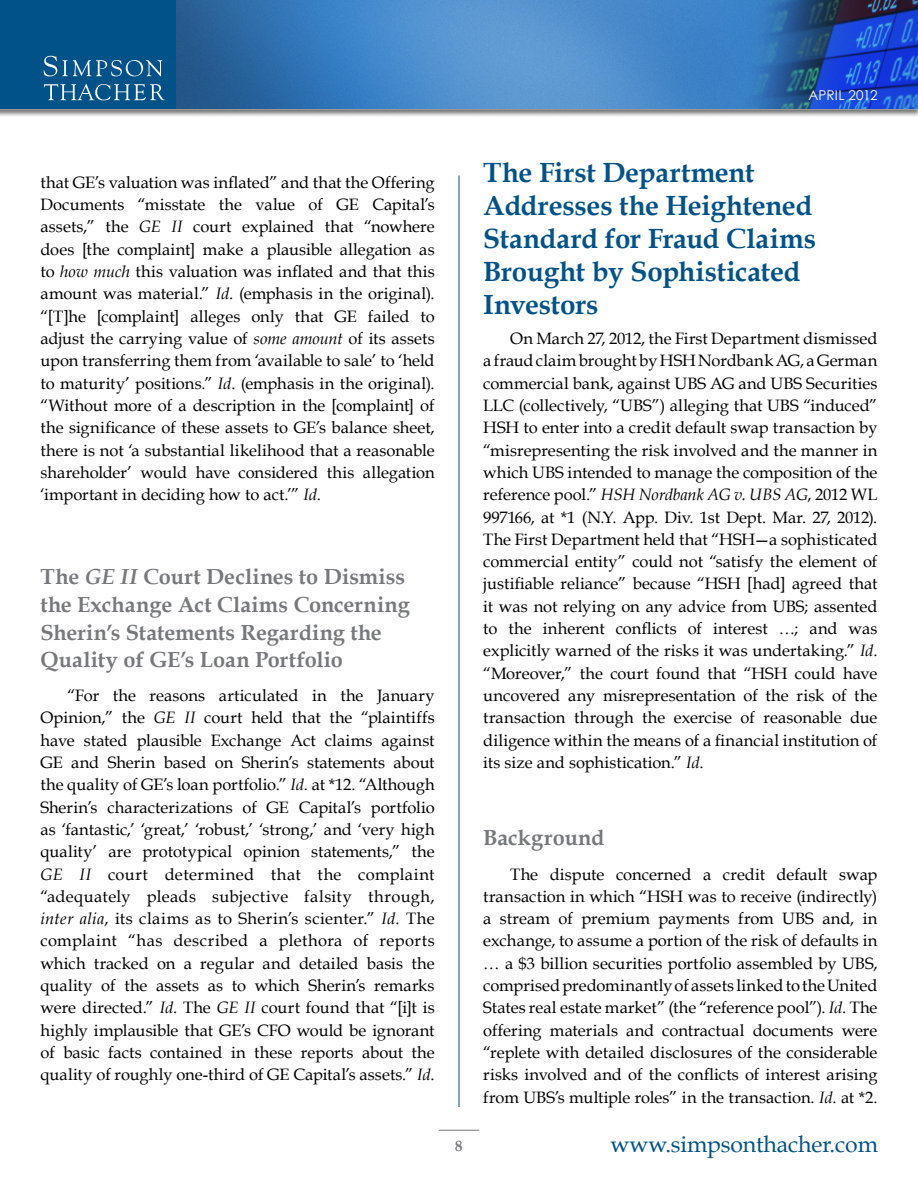
<style>
.page{position:relative;width:918px;height:1188px;background:#fff}
.page>*{position:absolute;margin:0;border:0;box-sizing:border-box;transform-origin:0 0}
.t1{font:700 27.75px/33px "Book Antiqua";letter-spacing:-.01em;color:#005288}
.t2{font:22.95px "Book Antiqua";letter-spacing:-.005em;color:#005288}
.t3{font:700 21.75px/27.8px "Book Antiqua";letter-spacing:.005em;color:#77787b}
.t4{font:16.5px/22.4px "Book Antiqua";color:#000;text-align:justify}
.t5{font:700 15px "Book Antiqua";color:#77787b}
.t6{font:13.5px "Century Gothic";letter-spacing:-.005em;color:#fff}
.s1{font-style:italic}
</style>
<div class="page">
<img style="left:0;top:108px;width:918px;height:8px">
<img style="left:177px;top:0;width:741px;height:109px">
<div style="left:0;top:0;width:176px;height:109px;background:#005288"></div>
<svg style="left:44px;top:56px;width:118px;height:20px"></svg>
<svg style="left:44px;top:84px;width:121px;height:16px"></svg>
<hr style="left:459px;top:176px;width:1px;height:931px;background:#005288">
<hr style="left:439px;top:1130px;width:40px;height:1px;background:#77787b">
<p class="t6" style="left:808px;top:87px;width:71px">April 2012</p>
<p class="t4" style="left:40px;top:171px;width:396px">that GE’s valuation was inflated” and that the Offering Documents “misstate the value of GE Capital’s assets,” the <span class="s1">GE II</span> court explained that “nowhere does [the complaint] make a plausible allegation as to <span class="s1">how much</span> this valuation was inflated and that this amount was material.” <span class="s1">Id</span>. (emphasis in the original). “[T]he [complaint] alleges only that GE failed to adjust the carrying value of <span class="s1">some amount</span> of its assets upon transferring them from ‘available to sale’ to ‘held to maturity’ positions.” <span class="s1">Id</span>. (emphasis in the original). “Without more of a description in the [complaint] of the significance of these assets to GE’s balance sheet, there is not ‘a substantial likelihood that a reasonable shareholder’ would have considered this allegation ‘important in deciding how to act.’” <span class="s1">Id</span>.</p>
<h3 class="t3" style="left:40px;top:563px;width:371px">The <span class="s1">GE II</span> Court Declines to Dismiss the Exchange Act Claims Concerning Sherin’s Statements Regarding the Quality of GE’s Loan Portfolio</h3>
<p class="t4" style="left:41px;top:684px;width:396px;text-indent:27px">“For the reasons articulated in the January Opinion,” the <span class="s1">GE II</span> court held that the “plaintiffs have stated plausible Exchange Act claims against GE and Sherin based on Sherin’s statements about the quality of GE’s loan portfolio.” <span class="s1">Id</span>. at *12. “Although Sherin’s characterizations of GE Capital’s portfolio as ‘fantastic,’ ‘great,’ ‘robust,’ ‘strong,’ and ‘very high quality’ are prototypical opinion statements,” the <span class="s1">GE II</span> court determined that the complaint “adequately pleads subjective falsity through, <span class="s1">inter alia</span>, its claims as to Sherin’s scienter.” <span class="s1">Id</span>. The complaint “has described a plethora of reports which tracked on a regular and detailed basis the quality of the assets as to which Sherin’s remarks were directed.” <span class="s1">Id</span>. The <span class="s1">GE II</span> court found that “[i]t is highly implausible that GE’s CFO would be ignorant of basic facts contained in these reports about the quality of roughly one-third of GE Capital’s assets.” <span class="s1">Id</span>.</p>
<h1 class="t1" style="left:483px;top:157px;width:334px">The First Department<br>Addresses the Heightened<br>Standard for Fraud Claims<br>Brought by Sophisticated<br>Investors</h1>
<p class="t4" style="left:483px;top:327px;width:396px;text-indent:27px">On March 27, 2012, the First Department dismissed a fraud claim brought by HSH Nordbank AG, a German commercial bank, against UBS AG and UBS Securities LLC (collectively, “UBS”) alleging that UBS “induced” HSH to enter into a credit default swap transaction by “misrepresenting the risk involved and the manner in which UBS intended to manage the composition of the reference pool.” <span class="s1">HSH Nordbank AG v. UBS AG</span>, 2012 WL 997166, at *1 (N.Y. App. Div. 1st Dept. Mar. 27, 2012).<br>The First Department held that “HSH—a sophisticated commercial entity” could not “satisfy the element of justifiable reliance” because “HSH [had] agreed that it was not relying on any advice from UBS; assented to the inherent conflicts of interest …; and was explicitly warned of the risks it was undertaking.” <span class="s1">Id</span>. “Moreover,” the court found that “HSH could have uncovered any misrepresentation of the risk of the transaction through the exercise of reasonable due diligence within the means of a financial institution of its size and sophistication.” <span class="s1">Id</span>.</p>
<p class="t5" style="left:455px;top:1137px;width:9px">8</p>
<h3 class="t3" style="left:483px;top:824px;width:123px">Background</h3>
<p class="t4" style="left:483px;top:863px;width:396px;text-indent:27px">The dispute concerned a credit default swap transaction in which “HSH was to receive (indirectly) a stream of premium payments from UBS and, in exchange, to assume a portion of the risk of defaults in … a $3 billion securities portfolio assembled by UBS, comprised predominantly of assets linked to the United States real estate market” (the “reference pool”). <span class="s1">Id</span>. The offering materials and contractual documents were “replete with detailed disclosures of the considerable risks involved and of the conflicts of interest arising from UBS’s multiple roles” in the transaction. <span class="s1">Id</span>. at *2.</p>
<h2 class="t2" style="left:610px;top:1130px;width:269px">www.simpsonthacher.com</h2>
</div>
